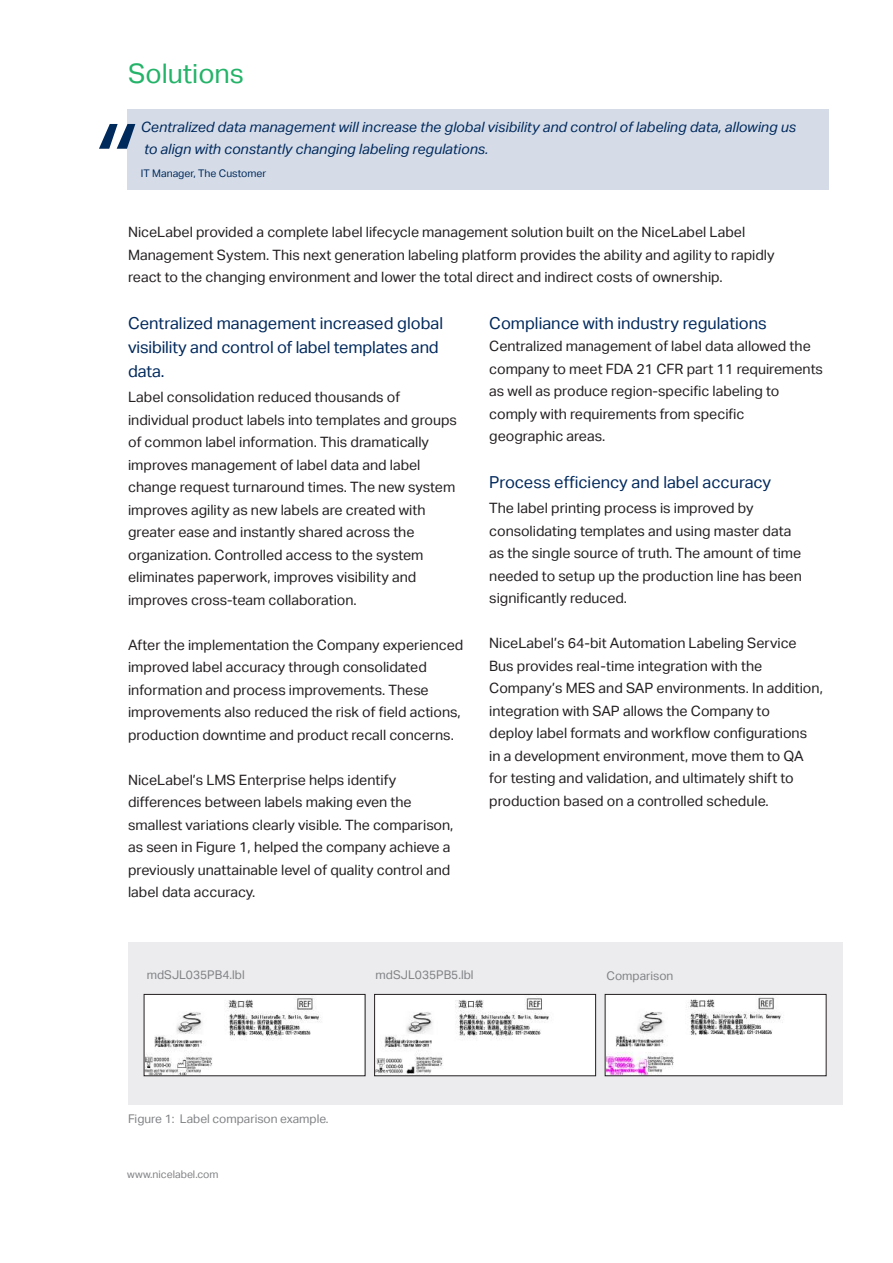
<style>
.page{position:relative;width:893px;height:1263px;background:#fff}
.page>*{position:absolute;margin:0;border:0;box-sizing:border-box;transform-origin:0 0}
.t1{font:27px "Aktiv Grotesk";color:#24b369}
.t2{font:16.5px/24px "Aktiv Grotesk";color:#00295c}
.t3{font:14.25px/22.5px "Aktiv Grotesk";color:#231f20}
.t4{font:italic 14.25px/22.5px "Aktiv Grotesk";color:#00295c}
.t5{font:12px "Aktiv Grotesk";color:#808285}
.t6{font:10.5px "Aktiv Grotesk";color:#00295c}
.t7{font:10.5px "Aktiv Grotesk";color:#808285}
</style>
<div class="page">
<div style="left:128px;top:942px;width:714px;height:162px;background:#ececee"></div>
<div style="left:128px;top:109px;width:701px;height:80px;background:#d5dce8"></div>
<svg style="left:99px;top:124px;width:36px;height:25px"></svg>
<img style="left:146px;top:996px;width:217px;height:78px">
<div style="left:144px;top:994px;width:221px;height:82px;border:1px solid #231f20"></div>
<img style="left:376px;top:996px;width:218px;height:78px">
<div style="left:374px;top:994px;width:222px;height:82px;border:1px solid #231f20"></div>
<img style="left:607px;top:996px;width:217px;height:78px">
<div style="left:605px;top:994px;width:221px;height:82px;border:1px solid #231f20"></div>
<h1 class="t1" style="left:128px;top:58px;width:117px">Solutions</h1>
<p class="t4" style="left:141px;top:115px;width:657px">Centralized data management will increase the global visibility and control of labeling data, allowing us to align with constantly changing labeling regulations.</p>
<p class="t6" style="left:141px;top:167px;width:127px">IT Manager, The Customer</p>
<p class="t3" style="left:128px;top:221px;width:648px">NiceLabel provided a complete label lifecycle management solution built on the NiceLabel Label<br>Management System. This next generation labeling platform provides the ability and agility to rapidly react to the changing environment and lower the total direct and indirect costs of ownership.</p>
<p class="t2" style="left:128px;top:311px;width:316px">Centralized management increased global visibility and control of label templates and data.</p>
<p class="t3" style="left:128px;top:386px;width:330px">Label consolidation reduced thousands of individual product labels into templates and groups of common label information. This dramatically improves management of label data and label change request turnaround times. The new system improves agility as new labels are created with greater ease and instantly shared across the organization. Controlled access to the system eliminates paperwork, improves visibility and improves cross-team collaboration.</p>
<p class="t3" style="left:128px;top:634px;width:337px">After the implementation the Company experienced improved label accuracy through consolidated information and process improvements. These improvements also reduced the risk of field actions, production downtime and product recall concerns.</p>
<p class="t3" style="left:128px;top:769px;width:327px">NiceLabel’s LMS Enterprise helps identify differences between labels making even the smallest variations clearly visible. The comparison, as seen in Figure 1, helped the company achieve a previously unattainable level of quality control and label data accuracy.</p>
<p class="t2" style="left:489px;top:311px;width:279px">Compliance with industry regulations</p>
<p class="t3" style="left:489px;top:335px;width:335px">Centralized management of label data allowed the company to meet FDA 21 CFR part 11 requirements as well as produce region-specific labeling to comply with requirements from specific<br>geographic areas.</p>
<p class="t2" style="left:489px;top:470px;width:283px">Process efficiency and label accuracy</p>
<p class="t3" style="left:489px;top:497px;width:314px">The label printing process is improved by consolidating templates and using master data as the single source of truth. The amount of time needed to setup up the production line has been significantly reduced.</p>
<p class="t3" style="left:489px;top:632px;width:335px">NiceLabel’s 64-bit Automation Labeling Service Bus provides real-time integration with the Company’s MES and SAP environments. In addition, integration with SAP allows the Company to<br>deploy label formats and workflow configurations<br>in a development environment, move them to QA for testing and validation, and ultimately shift to production based on a controlled schedule.</p>
<p class="t5" style="left:147px;top:968px;width:99px">mdSJL035PB4.lbl</p>
<p class="t5" style="left:376px;top:968px;width:99px">mdSJL035PB5.lbl</p>
<p class="t5" style="left:606px;top:969px;width:68px">Comparison</p>
<p class="t5" style="left:128px;top:1112px;width:202px">Figure 1: Label comparison example.</p>
<p class="t7" style="left:127px;top:1168px;width:93px">www.nicelabel.com</p>
</div>
